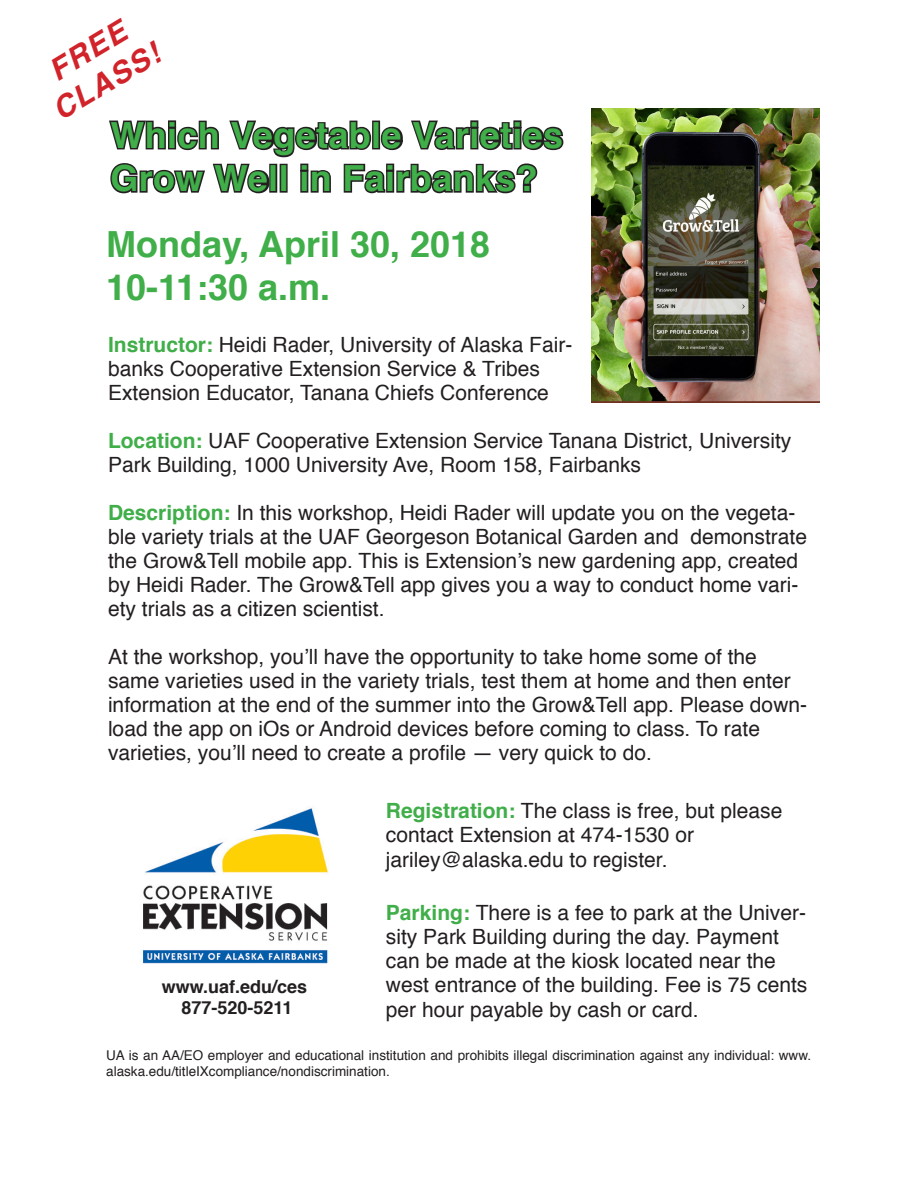
<style>
.page{position:relative;width:918px;height:1188px;background:#fff}
.page>*{position:absolute;margin:0;border:0;box-sizing:border-box;transform-origin:0 0}
.t1{font:700 36px "Helvetica";letter-spacing:.01em;color:#40ae49}
.t2{font:italic 700 30px "Helvetica";color:#d1232a}
.t3{font:21px/24px "Helvetica";color:#231f20}
.t4{font:700 18px "Helvetica";color:#231f20}
.t5{font:13.5px/16.2px "Helvetica";color:#231f20}
.s1{font-weight:700;color:#40ae49}
</style>
<div class="page">
<img style="left:143px;top:808px;width:185px;height:156px">
<svg style="left:109px;top:120px;width:455px;height:74px"></svg>
<img style="left:592px;top:108px;width:227px;height:295px">
<p class="t2" style="left:39px;top:51px;width:86px;rotate:-31deg">FREE</p>
<p class="t2" style="left:43px;top:91px;width:121px;rotate:-31deg">CLASS!</p>
<p class="t1" style="left:110px;top:106px;width:454px">Which Vegetable Varieties</p>
<p class="t1" style="left:110px;top:149px;width:429px">Grow Well in Fairbanks?</p>
<p class="t1" style="left:106px;top:215px;width:386px">Monday, April 30, 2018</p>
<p class="t1" style="left:106px;top:258px;width:226px">10-11:30 a.m.</p>
<p class="t3" style="left:108px;top:333px;width:466px"><span class="s1">Instructor:</span> Heidi Rader, University of Alaska Fair&shy;banks Cooperative Extension Service &amp; Tribes<br>Extension Educator, Tanana Chiefs Conference</p>
<p class="t3" style="left:108px;top:429px;width:685px"><span class="s1">Location:</span> UAF Cooperative Extension Service Tanana District, University<br>Park Building, 1000 University Ave, Room 158, Fairbanks</p>
<p class="t3" style="left:108px;top:501px;width:701px"><span class="s1">Description:</span> In this workshop, Heidi Rader will update you on the vegeta&shy;ble variety trials at the UAF Georgeson Botanical Garden and demonstrate the Grow&amp;Tell mobile app. This is Extension’s new gardening app, created by Heidi Rader. The Grow&amp;Tell app gives you a way to conduct home vari&shy;ety trials as a citizen scientist.</p>
<p class="t3" style="left:108px;top:645px;width:701px">At the workshop, you’ll have the opportunity to take home some of the same varieties used in the variety trials, test them at home and then enter information at the end of the summer into the Grow&amp;Tell app. Please down&shy;load the app on iOs or Android devices before coming to class. To rate varieties, you’ll need to create a profile — very quick to do.</p>
<p class="t4" style="left:162px;top:972px;width:147px">www.uaf.edu/ces</p>
<p class="t4" style="left:181px;top:993px;width:113px">877-520-5211</p>
<p class="t3" style="left:386px;top:799px;width:398px"><span class="s1">Registration:</span> The class is free, but please contact Extension at 474-1530 or</p>
<p class="t3" style="left:386px;top:848px;width:283px">jariley@alaska.edu to register.</p>
<p class="t3" style="left:386px;top:901px;width:423px"><span class="s1">Parking:</span> There is a fee to park at the Univer&shy;sity Park Building during the day. Payment can be made at the kiosk located near the west entrance of the building. Fee is 75 cents per hour payable by cash or card.</p>
<p class="t5" style="left:106px;top:1047px;width:706px">UA is an AA/EO employer and educational institution and prohibits illegal discrimination against any individual: www. alaska.edu/titleIXcompliance/nondiscrimination.</p>
</div>
